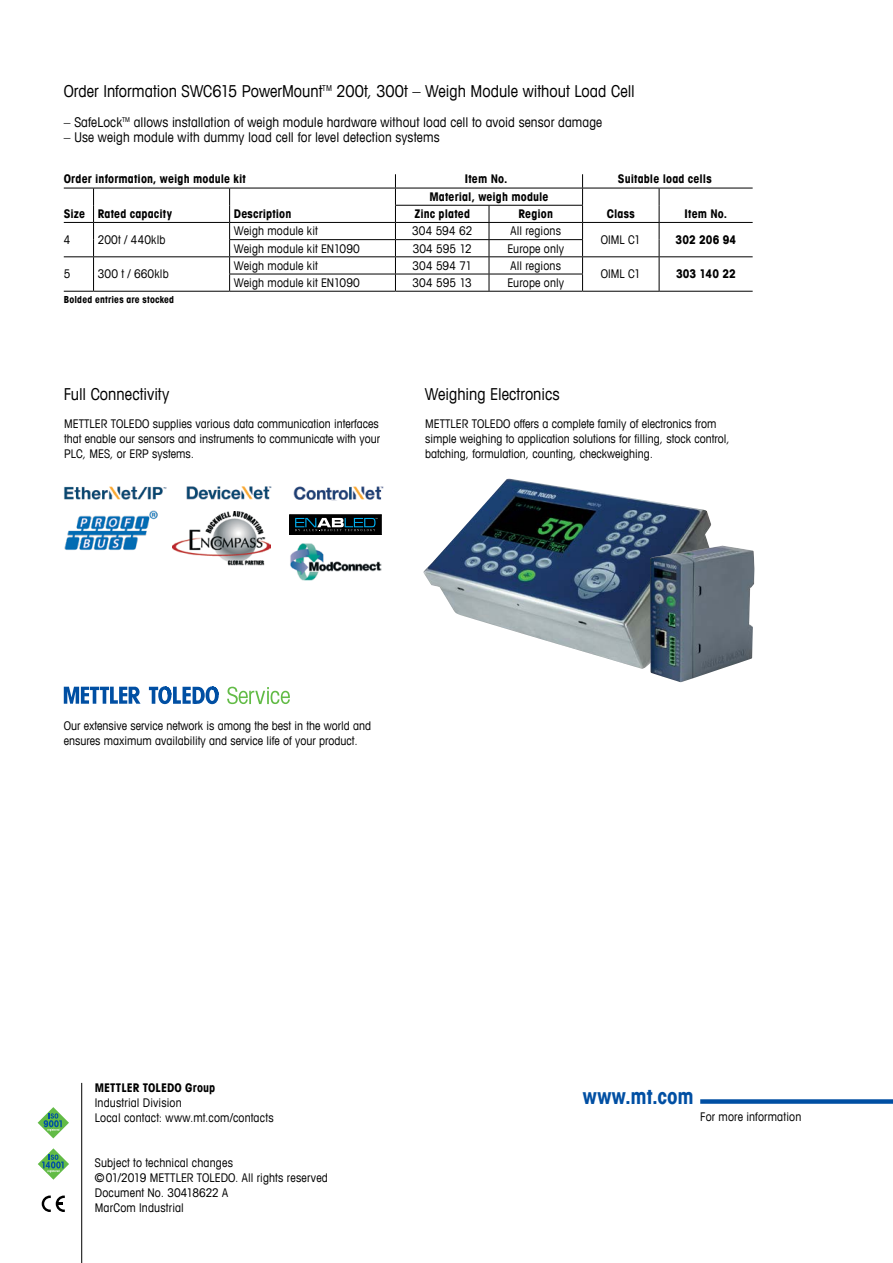
<style>
.page{position:relative;width:893px;height:1263px;background:#fff}
.page>*{position:absolute;margin:0;border:0;box-sizing:border-box;transform-origin:0 0}
.t1{font:700 condensed 21px "Avant Garde Com";letter-spacing:.01em;color:#004fa3}
.t2{font:condensed 16.5px "Avant Garde Com";color:#000}
.t3{font:condensed 13.5px "Avant Garde Com";letter-spacing:.005em;color:#000}
.t4{font:condensed 12px/15px "Avant Garde Com";color:#000}
.t5{font:700 condensed 12px "Avant Garde Com";letter-spacing:.01em;color:#000}
.t6{font:700 condensed 9.75px "Avant Garde Com";letter-spacing:.02em;color:#000}
</style>
<div class="page">
<div style="left:700px;top:1099px;width:193px;height:5px;background:#004fa3"></div>
<hr style="left:81px;top:1083px;width:1px;height:180px;background:#000">
<svg style="left:227px;top:687px;width:63px;height:17px"></svg>
<svg style="left:64px;top:686px;width:77px;height:18px"></svg>
<svg style="left:149px;top:686px;width:70px;height:18px"></svg>
<img style="left:64px;top:510px;width:94px;height:40px">
<img style="left:173px;top:511px;width:97px;height:55px">
<div style="left:290px;top:515px;width:91px;height:19px;background:#000"></div>
<div style="left:289px;top:515px;width:92px;height:20px;border:1px solid #000"></div>
<svg style="left:295px;top:518px;width:82px;height:13px"></svg>
<img style="left:290px;top:543px;width:91px;height:37px">
<img style="left:294px;top:486px;width:89px;height:14px">
<img style="left:64px;top:486px;width:103px;height:14px">
<img style="left:186px;top:486px;width:86px;height:14px">
<img style="left:423px;top:479px;width:289px;height:190px">
<img style="left:650px;top:546px;width:104px;height:136px">
<hr style="left:64px;top:188px;width:30px;height:1px;background:#000">
<hr style="left:94px;top:188px;width:136px;height:1px;background:#000">
<hr style="left:230px;top:188px;width:165px;height:1px;background:#000">
<hr style="left:395px;top:188px;width:94px;height:1px;background:#000">
<hr style="left:489px;top:188px;width:94px;height:1px;background:#000">
<hr style="left:583px;top:188px;width:76px;height:1px;background:#000">
<hr style="left:659px;top:188px;width:94px;height:1px;background:#000">
<hr style="left:230px;top:291px;width:165px;height:1px;background:#000">
<hr style="left:395px;top:291px;width:94px;height:1px;background:#000">
<hr style="left:489px;top:291px;width:94px;height:1px;background:#000">
<svg style="left:659px;top:188px;width:1px;height:103px"></svg>
<svg style="left:489px;top:206px;width:1px;height:85px"></svg>
<hr style="left:395px;top:205px;width:94px;height:1px;background:#000">
<hr style="left:489px;top:205px;width:94px;height:1px;background:#000">
<hr style="left:94px;top:291px;width:136px;height:1px;background:#000">
<hr style="left:583px;top:291px;width:76px;height:1px;background:#000">
<hr style="left:659px;top:291px;width:94px;height:1px;background:#000">
<hr style="left:94px;top:222px;width:136px;height:1px;background:#000">
<hr style="left:94px;top:256px;width:136px;height:1px;background:#000">
<hr style="left:583px;top:256px;width:76px;height:1px;background:#000">
<hr style="left:659px;top:256px;width:94px;height:1px;background:#000">
<hr style="left:230px;top:222px;width:165px;height:1px;background:#000">
<hr style="left:395px;top:222px;width:94px;height:1px;background:#000">
<hr style="left:489px;top:222px;width:94px;height:1px;background:#000">
<hr style="left:583px;top:222px;width:76px;height:1px;background:#000">
<hr style="left:659px;top:222px;width:94px;height:1px;background:#000">
<hr style="left:229px;top:239px;width:166px;height:1px;background:#000">
<hr style="left:395px;top:239px;width:94px;height:1px;background:#000">
<hr style="left:489px;top:239px;width:94px;height:1px;background:#000">
<hr style="left:230px;top:256px;width:165px;height:1px;background:#000">
<svg style="left:229px;top:188px;width:1px;height:103px"></svg>
<hr style="left:395px;top:256px;width:94px;height:1px;background:#000">
<hr style="left:489px;top:256px;width:94px;height:1px;background:#000">
<hr style="left:229px;top:274px;width:166px;height:1px;background:#000">
<hr style="left:395px;top:274px;width:94px;height:1px;background:#000">
<hr style="left:489px;top:274px;width:94px;height:1px;background:#000">
<hr style="left:64px;top:291px;width:30px;height:1px;background:#000">
<hr style="left:64px;top:222px;width:30px;height:1px;background:#000">
<svg style="left:93px;top:188px;width:1px;height:103px"></svg>
<hr style="left:64px;top:256px;width:30px;height:1px;background:#000">
<svg style="left:395px;top:174px;width:1px;height:117px"></svg>
<svg style="left:582px;top:174px;width:1px;height:117px"></svg>
<svg style="left:38px;top:1148px;width:31px;height:32px"></svg>
<svg style="left:38px;top:1107px;width:31px;height:31px"></svg>
<svg style="left:42px;top:1195px;width:23px;height:17px"></svg>
<h2 class="t2" style="left:64px;top:81px;width:572px">Order Information SWC615 PowerMount<sup>TM</sup> 200t, 300t – Weigh Module without Load Cell</h2>
<p class="t3" style="left:64px;top:114px;width:540px">– SafeLock<sup>TM</sup> allows installation of weigh module hardware without load cell to avoid sensor damage</p>
<p class="t3" style="left:64px;top:129px;width:377px">– Use weigh module with dummy load cell for level detection systems</p>
<p class="t5" style="left:64px;top:171px;width:184px">Order information, weigh module kit</p>
<p class="t5" style="left:465px;top:171px;width:44px">Item No.</p>
<p class="t5" style="left:618px;top:171px;width:95px">Suitable load cells</p>
<p class="t5" style="left:429px;top:189px;width:121px">Material, weigh module</p>
<p class="t5" style="left:64px;top:206px;width:110px">Size Rated capacity</p>
<p class="t5" style="left:234px;top:206px;width:59px">Description</p>
<p class="t5" style="left:414px;top:206px;width:57px">Zinc plated</p>
<p class="t5" style="left:518px;top:206px;width:36px">Region</p>
<p class="t5" style="left:607px;top:206px;width:30px">Class</p>
<p class="t5" style="left:685px;top:206px;width:44px">Item No.</p>
<p class="t4" style="left:64px;top:232px;width:8px">4</p>
<p class="t4" style="left:98px;top:232px;width:69px">200t / 440klb</p>
<p class="t4" style="left:234px;top:223px;width:85px">Weigh module kit</p>
<p class="t4" style="left:412px;top:223px;width:62px">304 594 62</p>
<p class="t4" style="left:511px;top:223px;width:52px">All regions</p>
<p class="t4" style="left:601px;top:232px;width:42px">OIML C1</p>
<p class="t5" style="left:675px;top:232px;width:62px">302 206 94</p>
<p class="t4" style="left:234px;top:240px;width:128px">Weigh module kit EN1090</p>
<p class="t4" style="left:413px;top:240px;width:61px">304 595 12</p>
<p class="t4" style="left:507px;top:240px;width:58px">Europe only</p>
<p class="t4" style="left:64px;top:266px;width:8px">5</p>
<p class="t4" style="left:98px;top:266px;width:72px">300 t / 660klb</p>
<p class="t6" style="left:64px;top:293px;width:112px">Bolded entries are stocked</p>
<p class="t4" style="left:234px;top:258px;width:85px">Weigh module kit</p>
<p class="t4" style="left:412px;top:258px;width:61px">304 594 71</p>
<p class="t4" style="left:511px;top:258px;width:52px">All regions</p>
<p class="t4" style="left:234px;top:275px;width:128px">Weigh module kit EN1090</p>
<p class="t4" style="left:413px;top:275px;width:61px">304 595 13</p>
<p class="t4" style="left:507px;top:275px;width:58px">Europe only</p>
<p class="t4" style="left:601px;top:266px;width:42px">OIML C1</p>
<p class="t5" style="left:676px;top:266px;width:61px">303 140 22</p>
<h2 class="t2" style="left:64px;top:383px;width:107px">Full Connectivity</h2>
<p class="t4" style="left:64px;top:416px;width:317px;text-align:justify">METTLER TOLEDO supplies various data communication interfaces that enable our sensors and instruments to communicate with your PLC, MES, or ERP systems.</p>
<h2 class="t2" style="left:425px;top:383px;width:136px">Weighing Electronics</h2>
<p class="t4" style="left:425px;top:416px;width:306px">METTLER TOLEDO offers a complete family of electronics from simple weighing to application solutions for filling, stock control, batching, formulation, counting, checkweighing.</p>
<p class="t4" style="left:64px;top:717px;width:309px">Our extensive service network is among the best in the world and ensures maximum availability and service life of your product.</p>
<p class="t5" style="left:95px;top:1080px;width:122px">METTLER TOLEDO Group</p>
<p class="t4" style="left:95px;top:1095px;width:180px">Industrial Division<br>Local contact: www.mt.com/contacts</p>
<p class="t4" style="left:95px;top:1155px;width:235px">Subject to technical changes<br>©01/2019 METTLER TOLEDO. All rights reserved<br>Document No. 30418622 A<br>MarCom Industrial</p>
<h1 class="t1" style="left:583px;top:1083px;width:113px">www.mt.com</h1>
<p class="t4" style="left:700px;top:1109px;width:103px">For more information</p>
</div>
